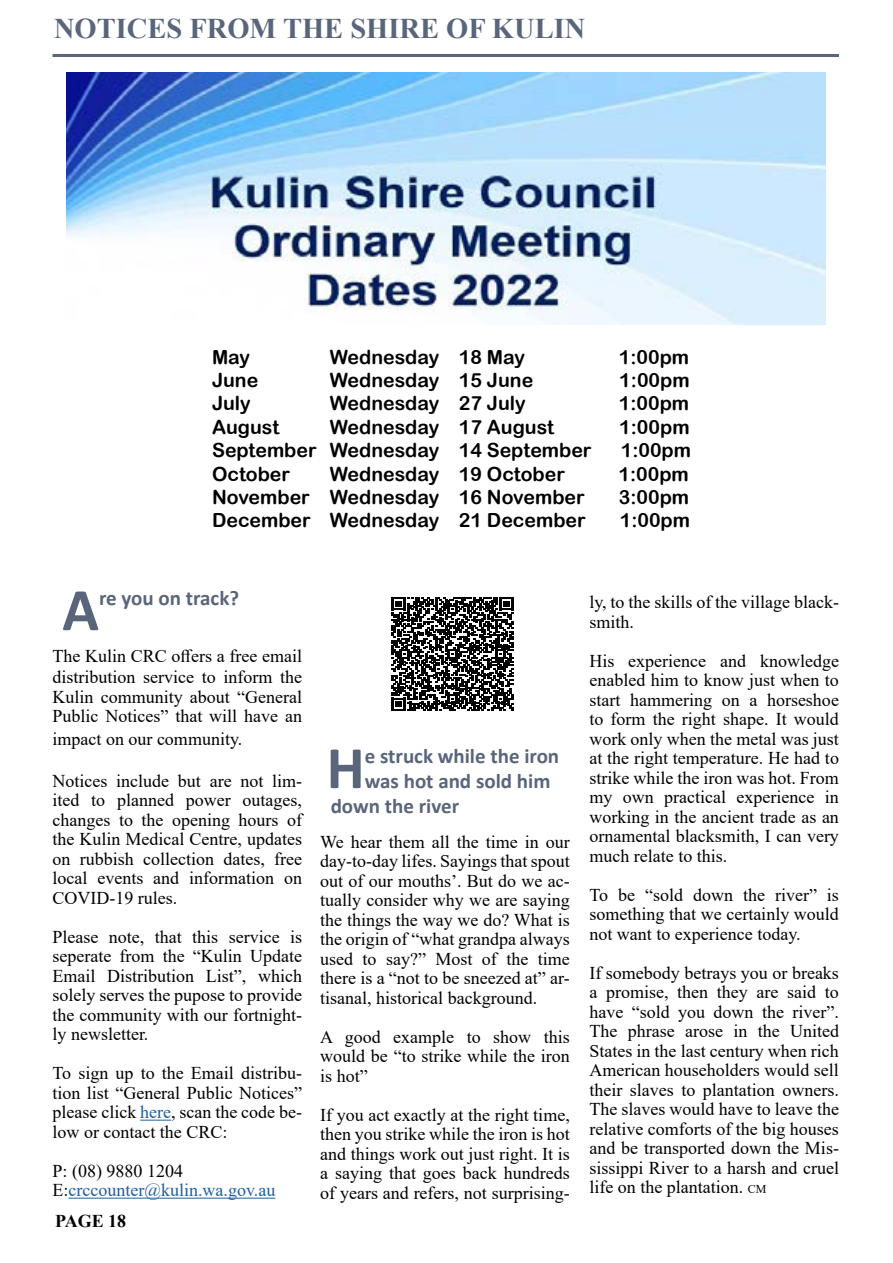
<style>
.page{position:relative;width:893px;height:1263px;background:#fff}
.page>*{position:absolute;margin:0;border:0;box-sizing:border-box;transform-origin:0 0}
.t1{font:700 60.75px "Calibri";color:#59657b}
.t2{font:700 28.5px "Times New Roman";color:#59657b}
.t3{font:700 21px "Calibri";color:#59657b}
.t4{font:19.5px "Arial Rounded MT Bold";color:#000}
.t5{font:18px/19.5px "Times New Roman";color:#000;text-align:justify}
.t6{font:18px/19.5px "Times New Roman";color:#215e9e}
.t7{font:700 18px "Times New Roman";color:#000}
.s1{color:#215e9e}
.s2{color:#000}
.s3{font-size:12px}
</style>
<div class="page">
<hr style="left:52px;top:54px;width:785px;height:3px;background:#59657b">
<img style="left:67px;top:72px;width:758px;height:252px">
<hr style="left:140px;top:1120px;width:31px;height:1px;background:#215e9e">
<hr style="left:68px;top:1198px;width:207px;height:1px;background:#215e9e">
<svg style="left:391px;top:597px;width:123px;height:114px"></svg>
<h2 class="t2" style="left:54px;top:8px;width:533px">NOTICES FROM THE SHIRE OF KULIN</h2>
<p class="t4" style="left:212px;top:345px;width:40px">May</p>
<p class="t4" style="left:330px;top:345px;width:197px">Wednesday 18 May</p>
<p class="t4" style="left:619px;top:345px;width:72px">1:00pm</p>
<p class="t4" style="left:212px;top:368px;width:48px">June</p>
<p class="t4" style="left:330px;top:368px;width:205px">Wednesday 15 June</p>
<p class="t4" style="left:619px;top:368px;width:72px">1:00pm</p>
<p class="t4" style="left:212px;top:392px;width:40px">July</p>
<p class="t4" style="left:330px;top:392px;width:197px">Wednesday 27 July</p>
<p class="t4" style="left:619px;top:392px;width:72px">1:00pm</p>
<p class="t4" style="left:212px;top:415px;width:69px">August</p>
<p class="t4" style="left:330px;top:415px;width:226px">Wednesday 17 August</p>
<p class="t4" style="left:619px;top:415px;width:72px">1:00pm</p>
<p class="t4" style="left:212px;top:439px;width:381px">September Wednesday 14 September</p>
<p class="t4" style="left:621px;top:439px;width:72px">1:00pm</p>
<p class="t4" style="left:212px;top:462px;width:80px">October</p>
<p class="t4" style="left:330px;top:462px;width:237px">Wednesday 19 October</p>
<p class="t4" style="left:619px;top:462px;width:72px">1:00pm</p>
<p class="t4" style="left:212px;top:485px;width:374px">November Wednesday 16 November</p>
<p class="t4" style="left:619px;top:485px;width:72px">3:00pm</p>
<p class="t4" style="left:212px;top:509px;width:375px">December Wednesday 21 December</p>
<p class="t4" style="left:620px;top:509px;width:72px">1:00pm</p>
<h1 class="t1" style="left:62px;top:567px;width:38px">A</h1>
<p class="t3" style="left:99px;top:583px;width:142px">re you on track?</p>
<p class="t5" style="left:52px;top:645px;width:251px;line-height:20px">The Kulin CRC offers a free email distribution service to inform the Kulin community about “General Public Notices” that will have an</p>
<p class="t5" style="left:52px;top:728px;width:191px">impact on our community.</p>
<p class="t5" style="left:52px;top:770px;width:251px">Notices include but are not lim&shy;ited to planned power outages, changes to the opening hours of the Kulin Medical Centre, updates on rubbish collection dates, free local events and information on COVID-19 rules.</p>
<p class="t5" style="left:52px;top:926px;width:251px">Please note, that this service is seperate from the “Kulin Update Email Distribution List”, which solely serves the pupose to provide the community with our fortnight&shy;ly newsletter.</p>
<p class="t5" style="left:52px;top:1063px;width:251px">To sign up to the Email distribu&shy;tion list “General Public Notices” please click <span class="s1">here</span>, scan the code be&shy;low or contact the CRC:</p>
<p class="t6" style="left:52px;top:1160px;width:224px"><span class="s2">P: (08) 9880 1204<br>E:</span>crccounter@kulin.wa.gov.au</p>
<p class="t7" style="left:55px;top:1208px;width:73px">PAGE 18</p>
<h1 class="t1" style="left:326px;top:725px;width:40px">H</h1>
<p class="t3" style="left:365px;top:741px;width:196px">e struck while the iron</p>
<p class="t3" style="left:365px;top:766px;width:187px">was hot and sold him</p>
<p class="t3" style="left:331px;top:791px;width:130px">down the river</p>
<p class="t5" style="left:320px;top:832px;width:251px">We hear them all the time in our day-to-day lifes. Sayings that spout out of our mouths’. But do we ac&shy;tually consider why we are saying the things the way we do? What is the origin of “what grandpa always used to say?” Most of the time there is a “not to be sneezed at” ar&shy;tisanal, historical background.</p>
<p class="t5" style="left:320px;top:1026px;width:251px">A good example to show this would be “to strike while the iron is hot”</p>
<p class="t5" style="left:320px;top:1104px;width:251px">If you act exactly at the right time, then you strike while the iron is hot and things work out just right. It is a saying that goes back hundreds of years and refers, not surprising-</p>
<p class="t5" style="left:589px;top:592px;width:251px">ly, to the skills of the village black&shy;smith.</p>
<p class="t5" style="left:589px;top:650px;width:251px">His experience and knowledge enabled him to know just when to start hammering on a horseshoe to form the right shape. It would work only when the metal was just at the right temperature. He had to strike while the iron was hot. From my own practical experience in working in the ancient trade as an ornamental blacksmith, I can very much relate to this.</p>
<p class="t5" style="left:589px;top:884px;width:251px">To be “sold down the river” is something that we certainly would not want to experience today.</p>
<p class="t5" style="left:589px;top:962px;width:251px">If somebody betrays you or breaks a promise, then they are said to have “sold you down the river”.<br>The phrase arose in the United States in the last century when rich American householders would sell their slaves to plantation owners.<br>The slaves would have to leave the relative comforts of the big houses and be transported down the Mis&shy;sissippi River to a harsh and cruel life on the plantation. <span class="s3">CM</span></p>
</div>
